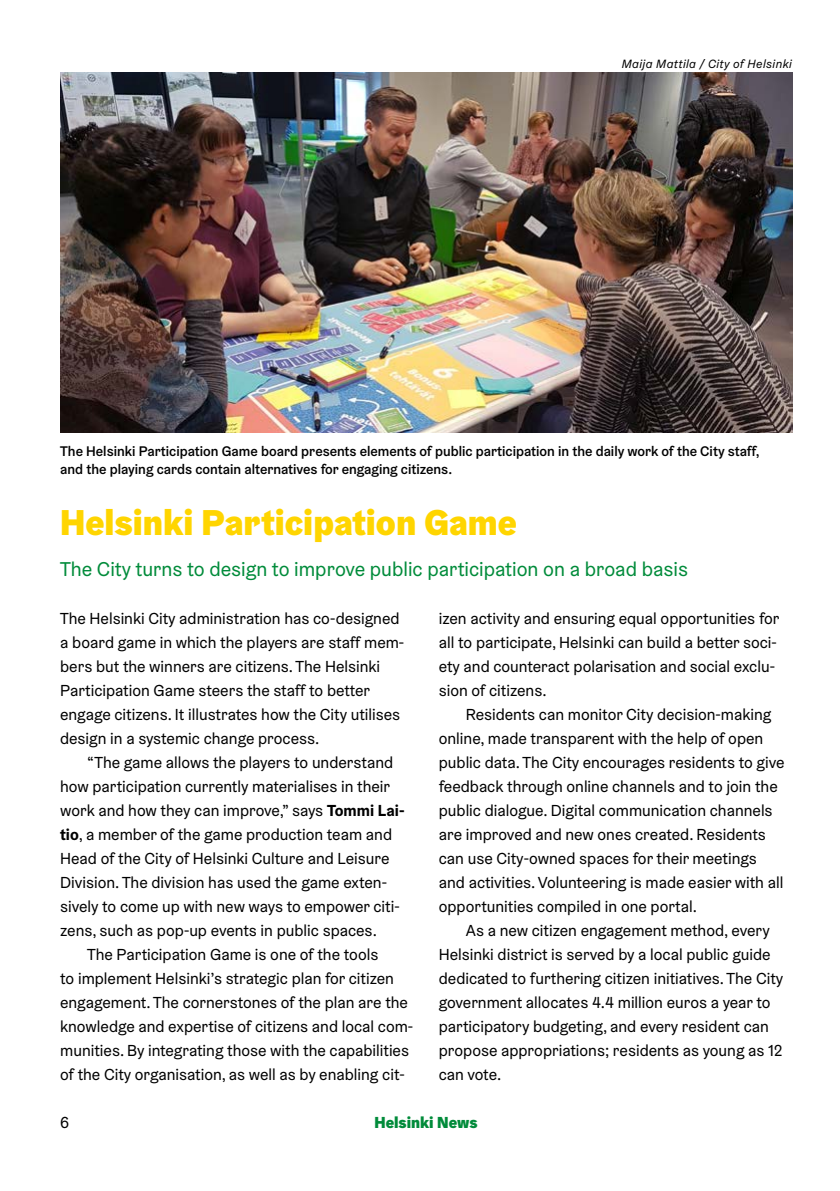
<style>
.page{position:relative;width:840px;height:1191px;background:#fff}
.page>*{position:absolute;margin:0;border:0;box-sizing:border-box;transform-origin:0 0}
.t1{font:900 36px "Helsinki Grotesk";color:#ffd500}
.t2{font:20px "Helsinki Grotesk";color:#008b3a}
.t3{font:16px/24px "Helsinki Grotesk";color:#000}
.t4{font:900 16px "Helsinki Grotesk";color:#008b3a}
.t5{font:500 14px/18px "Helsinki Grotesk";color:#000}
.t6{font:italic 12px "Helsinki Grotesk";letter-spacing:.035em;color:#000}
.s1{font-weight:700}
</style>
<div class="page">
<img style="left:60px;top:72px;width:731px;height:360px">
<p class="t6" style="left:621px;top:56px;width:171px">Maija Mattila / City of Helsinki</p>
<p class="t5" style="left:60px;top:442px;width:700px">The Helsinki Participation Game board presents elements of public participation in the daily work of the City staff, and the playing cards contain alternatives for engaging citizens.</p>
<h1 class="t1" style="left:60px;top:499px;width:458px">Helsinki Participation Game</h1>
<p class="t2" style="left:60px;top:557px;width:629px">The City turns to design to improve public participation on a broad basis</p>
<p class="t3" style="left:60px;top:606px;width:345px">The Helsinki City administration has co-designed a board game in which the players are staff mem&shy;bers but the winners are citizens. The Helsinki Participation Game steers the staff to better engage citizens. It illustrates how the City utilises design in a systemic change process.</p>
<p class="t3" style="left:87px;top:750px;width:307px">“The game allows the players to understand</p>
<p class="t3" style="left:60px;top:774px;width:331px">how participation currently materialises in their</p>
<p class="t3" style="left:60px;top:798px;width:346px">work and how they can improve,” says <span class="s1">Tommi Lai-</span></p>
<p class="t3" style="left:60px;top:822px;width:333px"><span class="s1">tio</span>, a member of the game production team and</p>
<p class="t3" style="left:60px;top:846px;width:331px">Head of the City of Helsinki Culture and Leisure</p>
<p class="t3" style="left:60px;top:870px;width:328px">Division. The division has used the game exten-</p>
<p class="t3" style="left:60px;top:894px;width:341px">sively to come up with new ways to empower citi-</p>
<p class="t3" style="left:60px;top:918px;width:318px">zens, such as pop-up events in public spaces.</p>
<p class="t3" style="left:87px;top:942px;width:292px">The Participation Game is one of the tools</p>
<p class="t3" style="left:60px;top:966px;width:335px">to implement Helsinki’s strategic plan for citizen</p>
<p class="t3" style="left:60px;top:990px;width:349px">engagement. The cornerstones of the plan are the</p>
<p class="t3" style="left:60px;top:1014px;width:354px">knowledge and expertise of citizens and local com-</p>
<p class="t3" style="left:60px;top:1038px;width:350px">munities. By integrating those with the capabilities</p>
<p class="t3" style="left:60px;top:1062px;width:346px">of the City organisation, as well as by enabling cit-</p>
<p class="t3" style="left:438px;top:606px;width:342px">izen activity and ensuring equal opportunities for all to participate, Helsinki can build a better soci&shy;ety and counteract polarisation and social exclu&shy;sion of citizens.</p>
<p class="t3" style="left:438px;top:702px;width:347px;text-indent:27px">Residents can monitor City decision-making online, made transparent with the help of open public data. The City encourages residents to give feedback through online channels and to join the public dialogue. Digital communication channels are improved and new ones created. Residents can use City-owned spaces for their meetings and activities. Volunteering is made easier with all opportunities compiled in one portal.</p>
<p class="t3" style="left:438px;top:918px;width:346px;text-indent:27px">As a new citizen engagement method, every Helsinki district is served by a local public guide dedicated to furthering citizen initiatives. The City government allocates 4.4 million euros a year to participatory budgeting, and every resident can propose appropriations; residents as young as 12 can vote.</p>
<p class="t3" style="left:60px;top:1110px;width:11px">6</p>
<p class="t4" style="left:374px;top:1112px;width:104px">Helsinki News</p>
</div>
